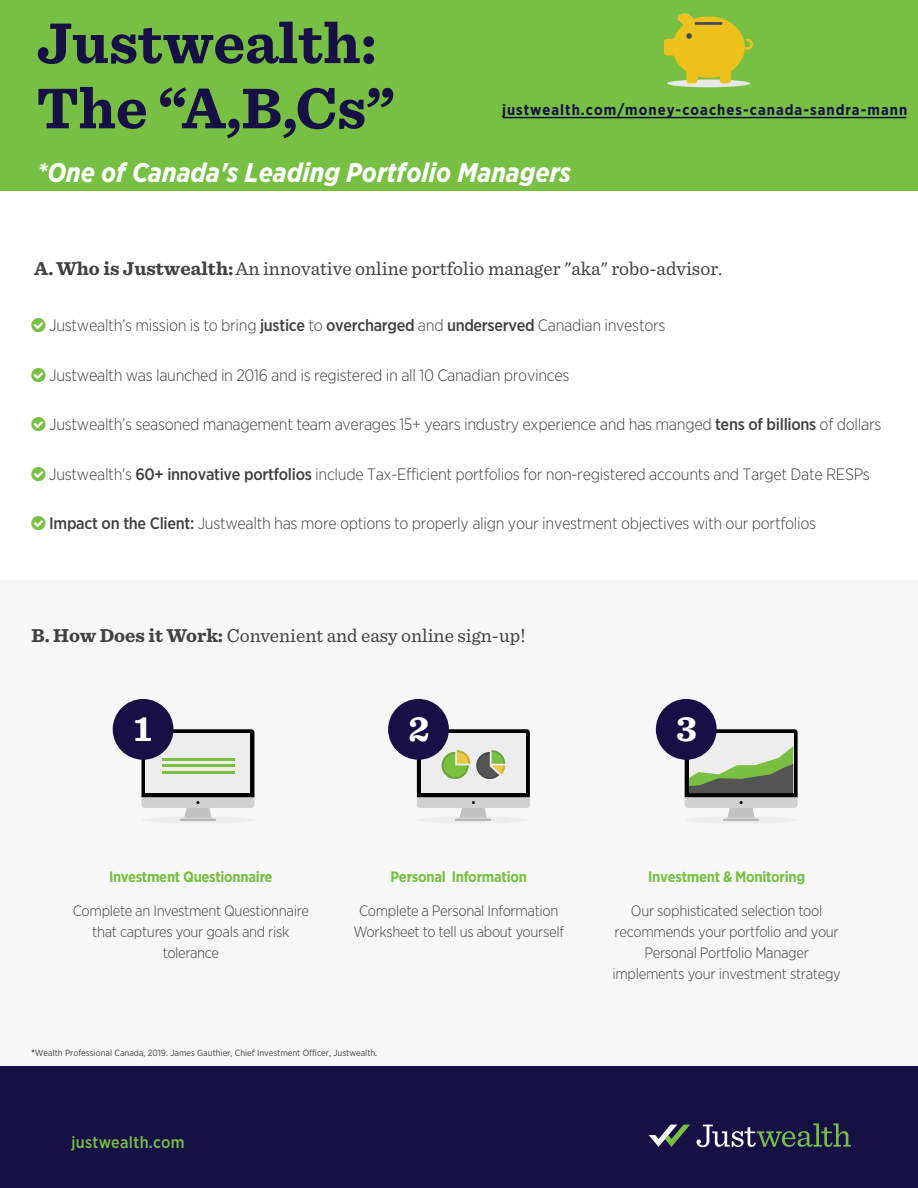
<style>
.page{position:relative;width:918px;height:1188px;background:#fff}
.page>*{position:absolute;margin:0;border:0;box-sizing:border-box;transform-origin:0 0}
.t1{font:700 60px/65.2px "Sentinel";color:#171044}
.t2{font:700 36.75px "Sentinel";color:#fff}
.t3{font:italic 700 27px "Gotham Narrow";color:#fff}
.t4{font:19.5px "Sentinel";color:#414042}
.t5{font:300 16.5px "Gotham Narrow";letter-spacing:-.02em;color:#414042}
.t6{font:500 16.5px "Gotham Narrow";letter-spacing:.02em;color:#77c043}
.t7{font:300 15px/21px "Gotham Narrow";letter-spacing:-.02em;color:#414042;text-align:center}
.t8{font:700 15px "Gotham Narrow";letter-spacing:-.02em;color:#77c043}
.t9{font:700 15px "Gotham Narrow";letter-spacing:.065em;color:#171044}
.t10{font:9px "Gotham Narrow";color:#414042}
.s1{font-weight:700}
.s2{font-weight:500}
</style>
<div class="page">
<div style="left:0;top:0;width:918px;height:190px;background:#77c043"></div>
<div style="left:0;top:580px;width:918px;height:486px;background:#f7f7f7"></div>
<div style="left:0;top:1066px;width:918px;height:122px;background:#171044"></div>
<svg style="left:141px;top:729px;width:113px;height:92px"></svg>
<div style="left:113px;top:699px;width:60px;height:61px;background:#170f45;border-radius:50%"></div>
<hr style="left:162px;top:764px;width:72px;height:3px;background:#78bf42">
<hr style="left:162px;top:771px;width:72px;height:3px;background:#78bf42">
<hr style="left:162px;top:758px;width:72px;height:3px;background:#78bf42">
<div style="left:388px;top:699px;width:61px;height:61px;background:#170f45;border-radius:50%"></div>
<svg style="left:417px;top:729px;width:113px;height:92px"></svg>
<div style="left:656px;top:699px;width:61px;height:61px;background:#170f45;border-radius:50%"></div>
<svg style="left:684px;top:729px;width:114px;height:92px"></svg>
<svg style="left:649px;top:1125px;width:41px;height:22px"></svg>
<svg style="left:697px;top:1123px;width:154px;height:24px"></svg>
<div style="left:667px;top:79px;width:83px;height:8px;background:#e6e7e8;border-radius:50%"></div>
<svg style="left:664px;top:13px;width:89px;height:70px"></svg>
<hr style="left:695px;top:22px;width:28px;height:3px;background:#444955">
<hr style="left:503px;top:116px;width:403px;height:3px;background:#171044">
<h1 class="t1" style="left:37px;top:8px;width:360px">Justwealth:<br>The “A,B,Cs”</h1>
<h3 class="t3" style="left:37px;top:155px;width:535px">*One of Canada's Leading Portfolio Managers</h3>
<p class="t9" style="left:502px;top:100px;width:407px">justwealth.com/money-coaches-canada-sandra-mann</p>
<p class="t4" style="left:34px;top:254px;width:690px"><span class="s1">A. Who is Justwealth:</span> An innovative online portfolio manager "aka" robo-advisor.</p>
<p class="t5" style="left:49px;top:316px;width:618px">Justwealth’s mission is to bring <span class="s2">justice</span> to <span class="s2">overcharged</span> and <span class="s2">underserved</span> Canadian investors</p>
<p class="t5" style="left:49px;top:365px;width:522px">Justwealth was launched in 2016 and is registered in all 10 Canadian provinces</p>
<p class="t5" style="left:49px;top:415px;width:834px">Justwealth’s seasoned management team averages 15+ years industry experience and has manged <span class="s2">tens of billions</span> of dollars</p>
<p class="t5" style="left:49px;top:464px;width:822px">Justwealth's <span class="s2">60+ innovative portfolios</span> include Tax-Efficient portfolios for non-registered accounts and Target Date RESPs</p>
<p class="t5" style="left:49px;top:514px;width:769px"><span class="s2">Impact on the Client:</span> Justwealth has more options to properly align your investment objectives with our portfolios</p>
<p class="t4" style="left:32px;top:620px;width:496px"><span class="s1">B. How Does it Work:</span> Convenient and easy online sign-up!</p>
<h2 class="t2" style="left:134px;top:700px;width:20px">1</h2>
<h2 class="t2" style="left:408px;top:700px;width:23px">2</h2>
<h2 class="t2" style="left:676px;top:700px;width:22px">3</h2>
<p class="t8" style="left:109px;top:867px;width:165px">Investment Questionnaire</p>
<p class="t7" style="left:73px;top:900px;width:238px">Complete an Investment Questionnaire that captures your goals and risk tolerance</p>
<p class="t8" style="left:391px;top:867px;width:138px">Personal Information</p>
<p class="t7" style="left:353px;top:900px;width:212px">Complete a Personal Information<br>Worksheet to tell us about yourself</p>
<p class="t10" style="left:32px;top:1047px;width:347px">*Wealth Professional Canada, 2019. James Gauthier, Chief Investment Officer, Justwealth.</p>
<p class="t6" style="left:71px;top:1131px;width:115px">justwealth.com</p>
<p class="t8" style="left:648px;top:867px;width:158px">Investment &amp; Monitoring</p>
<p class="t7" style="left:613px;top:900px;width:230px">Our sophisticated selection tool recommends your portfolio and your Personal Portfolio Manager implements your investment strategy</p>
</div>
